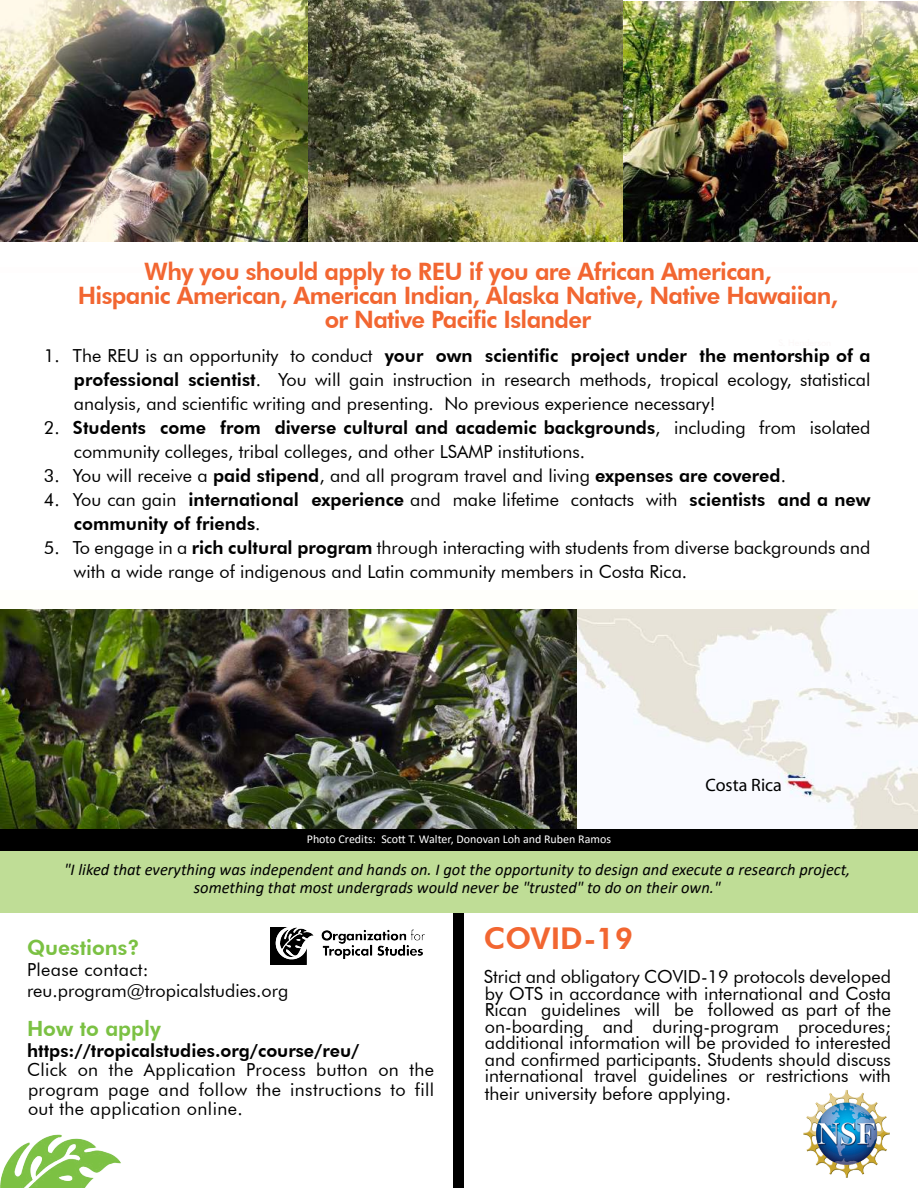
<style>
.page{position:relative;width:918px;height:1188px;background:#fff}
.page>*{position:absolute;margin:0;border:0;box-sizing:border-box;transform-origin:0 0}
.t1{font:800 30px "Futura BT";color:#f26631}
.t2{font:800 24px/24.3px "Futura BT";letter-spacing:-.025em;color:#f26631;text-align:center}
.t3{font:800 21px "Futura BT";color:#7bc143}
.t4{font:18px/16.6px "Futura BT";color:#000;text-align:justify}
.t5{font:800 18px/24px "Futura BT";color:#000}
.t6{font:18px "Myriad";color:#000}
.t7{font:italic 16.5px/18px "Calibri";color:#000;text-align:center}
.t8{font:12px "Calibri";color:#fff}
.s1{font-weight:800}
.s2{font-weight:400}
</style>
<div class="page">
<img style="left:577px;top:609px;width:341px;height:220px">
<img style="left:0;top:609px;width:577px;height:220px">
<img style="left:0;top:0;width:308px;height:240px">
<img style="left:0;top:1134px;width:121px;height:54px">
<img style="left:803px;top:1089px;width:87px;height:89px">
<div style="left:453px;top:847px;width:10px;height:341px;background:#000"></div>
<img style="left:270px;top:927px;width:154px;height:37px">
<img style="left:622px;top:1px;width:296px;height:239px">
<img style="left:308px;top:0;width:314px;height:240px">
<div style="left:0;top:850px;width:918px;height:63px;background:#bfdd96"></div>
<div style="left:0;top:829px;width:918px;height:22px;background:#000"></div>
<div style="left:0;top:590px;width:918px;height:19px;background:#fffffb"></div>
<img style="left:0;top:240px;width:918px;height:2px">
<h2 class="t2" style="left:78px;top:259px;width:762px">Why you should apply to REU if you are African American,<br>Hispanic American, American Indian, Alaska Native, Native Hawaiian, or Native Pacific Islander</h2>
<p class="t4" style="left:74px;top:344px;width:798px;line-height:24px;text-indent:-30px">1. The REU is an opportunity to conduct <span class="s1">your own scientific project under the mentorship of a professional scientist</span>. You will gain instruction in research methods, tropical ecology, statistical analysis, and scientific writing and presenting. No previous experience necessary!</p>
<p class="t4" style="left:74px;top:416px;width:798px;line-height:24px;text-indent:-30px">2. <span class="s1">Students come from diverse cultural and academic backgrounds</span>, including from isolated community colleges, tribal colleges, and other LSAMP institutions.</p>
<p class="t4" style="left:44px;top:468px;width:744px">3. You will receive a <span class="s1">paid stipend</span>, and all program travel and living <span class="s1">expenses are covered</span>.</p>
<p class="t5" style="left:74px;top:488px;width:798px;text-indent:-30px"><span class="s2">4. You can gain</span> international experience <span class="s2">and make lifetime contacts with</span> scientists and a new community of friends<span class="s2">.</span></p>
<p class="t4" style="left:74px;top:536px;width:798px;line-height:24px;text-indent:-30px">5. To engage in a <span class="s1">rich cultural program</span> through interacting with students from diverse backgrounds and with a wide range of indigenous and Latin community members in Costa Rica.</p>
<p class="t8" style="left:307px;top:830px;width:306px">Photo Credits: Scott T. Walter, Donovan Loh and Ruben Ramos</p>
<p class="t6" style="left:705px;top:776px;width:78px">Costa Rica</p>
<p class="t7" style="left:64px;top:859px;width:788px">"I liked that everything was independent and hands on. I got the opportunity to design and execute a research project, something that most undergrads would never be "trusted" to do on their own."</p>
<p class="t3" style="left:27px;top:935px;width:114px">Questions?</p>
<p class="t4" style="left:27px;top:959px;width:263px;line-height:21px">Please contact: reu.program@tropicalstudies.org</p>
<p class="t3" style="left:27px;top:1016px;width:135px">How to apply</p>
<p class="t5" style="left:27px;top:1038px;width:334px">https://tropicalstudies.org/course/reu/</p>
<p class="t4" style="left:27px;top:1060px;width:409px;line-height:19.5px">Click on the Application Process button on the program page and follow the instructions to fill out the application online.</p>
<h1 class="t1" style="left:484px;top:920px;width:151px">COVID-19</h1>
<p class="t4" style="left:484px;top:968px;width:409px">Strict and obligatory COVID-19 protocols developed by OTS in accordance with international and Costa Rican guidelines will be followed as part of the on-boarding and during-program procedures; additional information will be provided to interested and confirmed participants. Students should discuss international travel guidelines or restrictions with their university before applying.</p>
</div>
